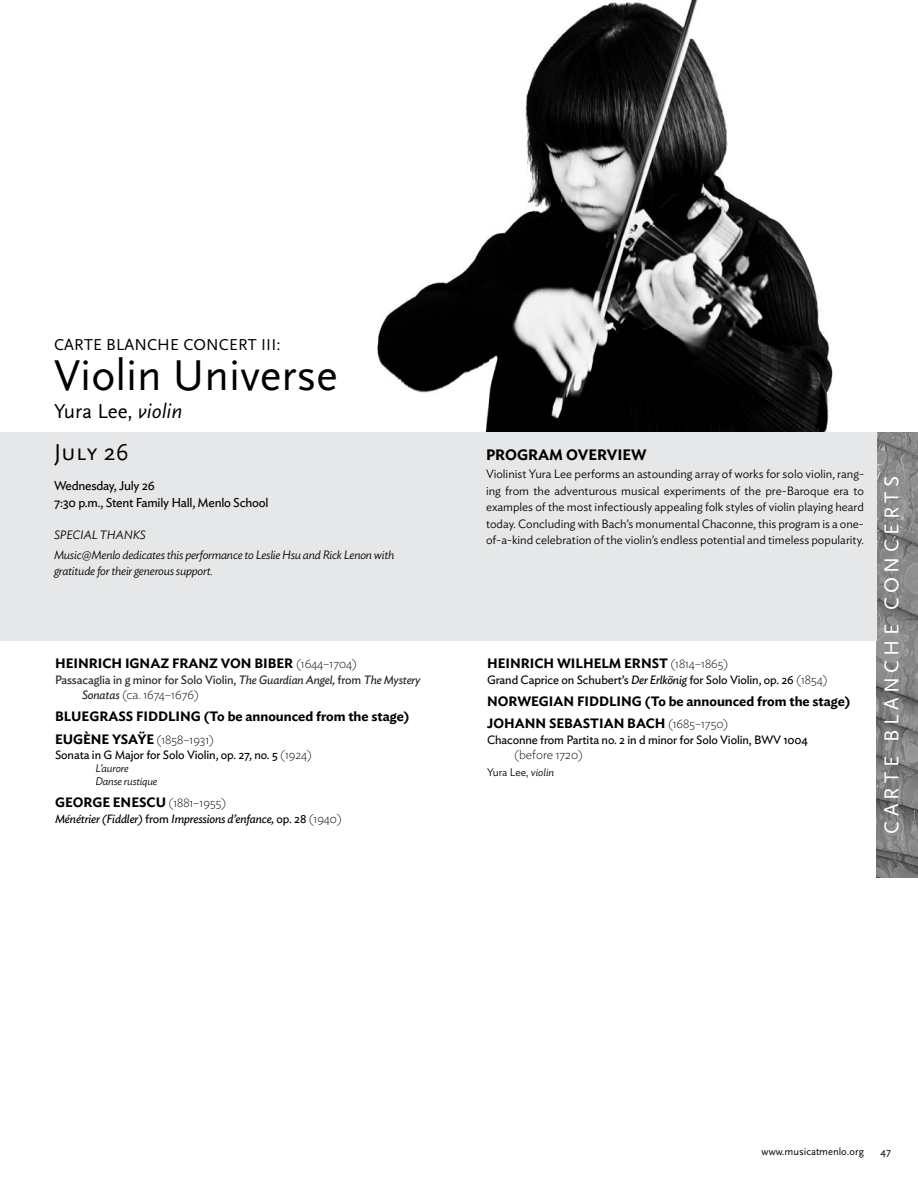
<style>
.page{position:relative;width:918px;height:1188px;background:#fff}
.page>*{position:absolute;margin:0;border:0;box-sizing:border-box;transform-origin:0 0}
.t1{font:45px "Scala Sans Pro";color:#000}
.t2{font:24px "Scala Sans Pro";color:#000}
.t3{font:21px "Scala Sans Pro";letter-spacing:.21em;color:#fff}
.t4{font:21px "Scala Sans Pro";color:#000}
.t5{font:16.5px "Scala Sans Pro";letter-spacing:.01em;color:#000}
.t6{font:600 15px "Ideal Sans";color:#000}
.t7{font:600 13.5px/22.2px "Ideal Sans";color:#000}
.t8{font:12.75px/16.5px "Ideal Sans";letter-spacing:-.02em;color:#000}
.t9{font:200 12.75px "Ideal Sans";color:#000}
.t10{font:300 12px/16.5px "Ideal Sans";color:#000;text-align:justify}
.t11{font:12px "Ideal Sans";letter-spacing:-.01em;color:#000}
.t12{font:italic 300 12px/19.5px "Ideal Sans";letter-spacing:-.02em;color:#000}
.t13{font:12px "Ideal Sans";letter-spacing:-.01em;color:#222}
.t14{font:italic 12px "Ideal Sans";letter-spacing:-.015em;color:#000}
.t15{font:italic 300 10.8px/12.9px "Ideal Sans";letter-spacing:-.015em;color:#000}
.t16{font:300 10.8px "Ideal Sans";letter-spacing:-.005em;color:#000}
.t17{font:10.5px "Scala Sans Pro";color:#000}
.s1{font-style:italic}
.s2{font-weight:200;font-size:12.75px}
.s3{font-weight:400;font-style:italic;font-size:12px;color:#222}
.s4{font-style:normal}
.s5{font-weight:200;font-style:normal;font-size:12.75px}
</style>
<div class="page">
<img style="left:876px;top:432px;width:42px;height:446px">
<div style="left:0;top:432px;width:876px;height:209px;background:#e6e7e8"></div>
<img style="left:377px;top:0;width:456px;height:432px">
<h3 class="t5" style="left:54px;top:335px;width:228px">CARTE BLANCHE CONCERT III:</h3>
<h1 class="t1" style="left:54px;top:349px;width:285px">Violin Universe</h1>
<h3 class="t4" style="left:54px;top:399px;width:130px">Yura Lee, <span class="s1">violin</span></h3>
<h2 class="t2" style="left:54px;top:439px;width:76px">July 26</h2>
<p class="t8" style="left:54px;top:477px;width:216px">Wednesday, July 26<br>7:30 p.m., Stent Family Hall, Menlo School</p>
<p class="t12" style="left:54px;top:524px;width:342px">SPECIAL THANKS<br>Music@Menlo dedicates this performance to Leslie Hsu and Rick Lenon with</p>
<p class="t12" style="left:54px;top:560px;width:160px">gratitude for their generous support.</p>
<p class="t7" style="left:55px;top:651px;width:303px">HEINRICH IGNAZ FRANZ VON BIBER <span class="s2">(1644–1704)</span></p>
<p class="t13" style="left:55px;top:670px;width:367px">Passacaglia in g minor for Solo Violin, <span class="s1">The Guardian Angel,</span> from <span class="s1">The Mystery</span></p>
<p class="t9" style="left:82px;top:685px;width:118px"><span class="s3">Sonatas</span> (ca. 1674–1676)</p>
<p class="t7" style="left:55px;top:705px;width:356px">BLUEGRASS FIDDLING (To be announced from the stage)<br>EUGÈNE YSAŸE <span class="s2">(1858–1931)</span></p>
<p class="t11" style="left:55px;top:746px;width:259px">Sonata in G Major for Solo Violin, op. 27, no. 5 <span class="s2">(1924)</span></p>
<p class="t15" style="left:96px;top:761px;width:64px">L’aurore<br>Danse rustique</p>
<p class="t7" style="left:55px;top:790px;width:173px">GEORGE ENESCU <span class="s2">(1881–1955)</span></p>
<p class="t14" style="left:55px;top:810px;width:288px">Ménétrier (Fiddler) <span class="s4">from</span> Impressions d’enfance, <span class="s4">op. 28</span> <span class="s5">(1940)</span></p>
<p class="t6" style="left:486px;top:443px;width:162px">PROGRAM OVERVIEW</p>
<p class="t10" style="left:486px;top:465px;width:379px">Violinist Yura Lee performs an astounding array of works for solo violin, rang&shy;ing from the adventurous musical experiments of the pre-Baroque era to examples of the most infectiously appealing folk styles of violin playing heard today. Concluding with Bach’s monumental Chaconne, this program is a one&shy;of-a-kind celebration of the violin’s endless potential and timeless popularity.</p>
<p class="t7" style="left:487px;top:651px;width:243px">HEINRICH WILHELM ERNST <span class="s2">(1814–1865)</span></p>
<p class="t11" style="left:487px;top:670px;width:342px">Grand Caprice on Schubert’s <span class="s1">Der Erlkönig</span> for Solo Violin, op. 26 <span class="s2">(1854)</span></p>
<p class="t7" style="left:487px;top:689px;width:365px">NORWEGIAN FIDDLING (To be announced from the stage)<br>JOHANN SEBASTIAN BACH <span class="s2">(1685–1750)</span></p>
<p class="t11" style="left:487px;top:730px;width:322px">Chaconne from Partita no. 2 in d minor for Solo Violin, BWV 1004</p>
<p class="t9" style="left:514px;top:745px;width:70px">(before 1720)</p>
<p class="t16" style="left:487px;top:764px;width:69px">Yura Lee, <span class="s1">violin</span></p>
<h3 class="t3" style="left:879px;top:834px;width:359px;rotate:-90deg">CARTE BLANCHE CONCERTS</h3>
<p class="t17" style="left:762px;top:1146px;width:104px">www.musicatmenlo.org</p>
<p class="t17" style="left:881px;top:1146px;width:12px">47</p>
</div>
